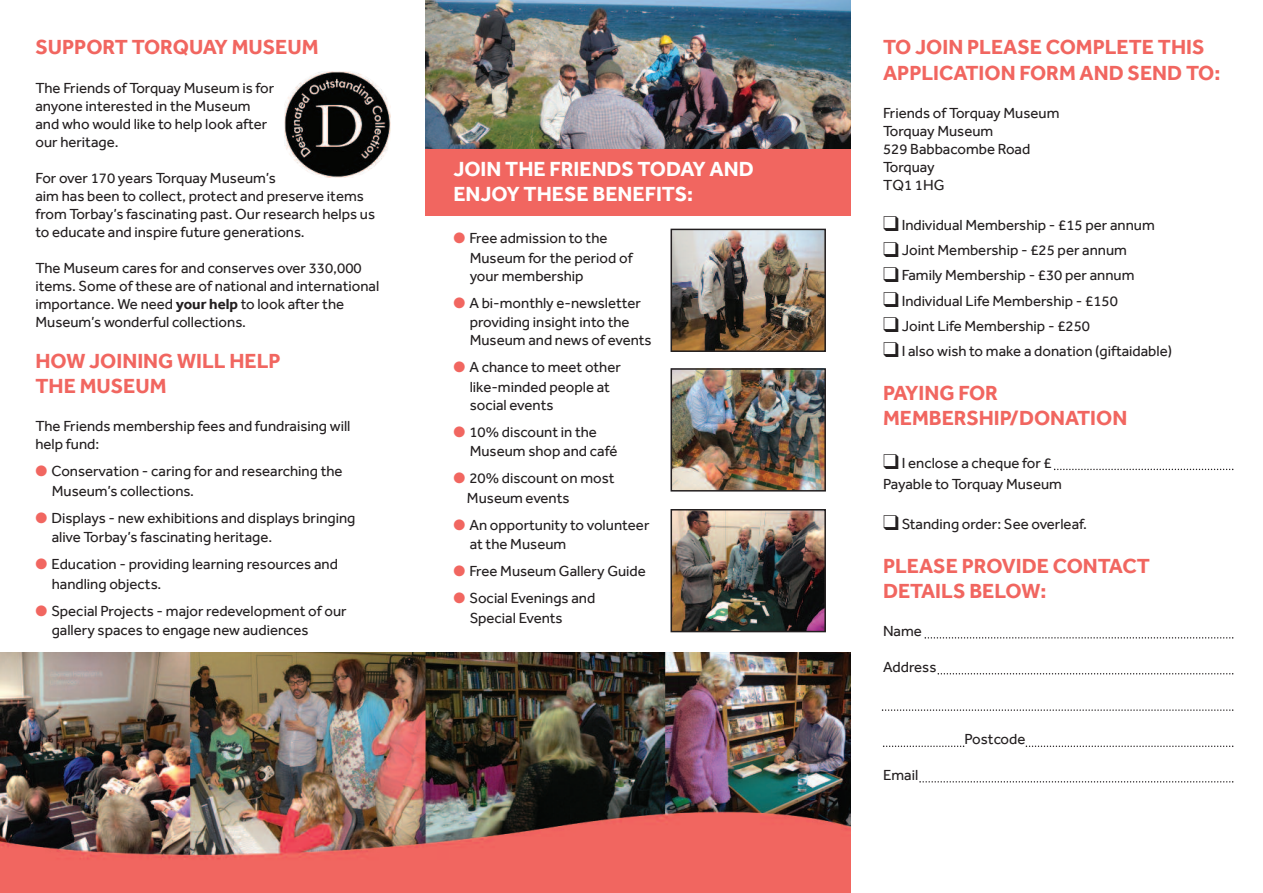
<style>
.page{position:relative;width:1263px;height:893px;background:#fff}
.page>*{position:absolute;margin:0;border:0;box-sizing:border-box;transform-origin:0 0}
.t1{font:700 21px/25.2px "Effra";color:#f16660}
.t2{font:700 21px/25.2px "Effra";color:#fff}
.t3{font:15px/18px "Effra";color:#231f20}
.s1{font-weight:700}
.s2{color:#f16660}
</style>
<div class="page">
<svg style="left:1054px;top:469px;width:179px;height:1px"></svg>
<svg style="left:924px;top:637px;width:309px;height:2px"></svg>
<svg style="left:937px;top:673px;width:296px;height:1px"></svg>
<svg style="left:882px;top:709px;width:351px;height:2px"></svg>
<svg style="left:1026px;top:745px;width:207px;height:2px"></svg>
<svg style="left:919px;top:781px;width:314px;height:2px"></svg>
<svg style="left:883px;top:745px;width:81px;height:2px"></svg>
<img style="left:0;top:653px;width:850px;height:240px">
<img style="left:673px;top:232px;width:150px;height:117px">
<div style="left:670px;top:229px;width:156px;height:123px;border:2px solid #231f20"></div>
<img style="left:673px;top:371px;width:150px;height:118px">
<div style="left:670px;top:368px;width:156px;height:124px;border:2px solid #231f20"></div>
<img style="left:673px;top:512px;width:150px;height:117px">
<div style="left:670px;top:509px;width:156px;height:123px;border:2px solid #231f20"></div>
<img style="left:425px;top:0;width:425px;height:150px">
<div style="left:425px;top:150px;width:425px;height:66px;background:#f16660"></div>
<img style="left:284px;top:71px;width:106px;height:107px">
<h1 class="t1" style="left:35px;top:34px;width:285px">SUPPORT TORQUAY MUSEUM</h1>
<p class="t3" style="left:35px;top:78px;width:240px">The Friends of Torquay Museum is for anyone interested in the Museum and who would like to help look after our heritage.</p>
<p class="t3" style="left:35px;top:168px;width:341px">For over 170 years Torquay Museum’s<br>aim has been to collect, protect and preserve items from Torbay’s fascinating past. Our research helps us to educate and inspire future generations.</p>
<p class="t3" style="left:35px;top:258px;width:345px">The Museum cares for and conserves over 330,000 items. Some of these are of national and international importance. We need <span class="s1">YOUR HELP</span> to look after the Museum’s wonderful collections.</p>
<h1 class="t1" style="left:35px;top:348px;width:247px">HOW JOINING WILL HELP<br>THE MUSEUM</h1>
<p class="t3" style="left:35px;top:417px;width:316px">The Friends membership fees and fundraising will help fund:</p>
<p class="t3" style="left:52px;top:461px;width:292px;line-height:19.2px;text-indent:-16px"><span class="s2">●</span> Conservation - caring for and researching the<br>Museum’s collections.</p>
<p class="t3" style="left:52px;top:508px;width:305px;line-height:19.2px;text-indent:-16px"><span class="s2">●</span> Displays - new exhibitions and displays bringing alive Torbay’s fascinating heritage.</p>
<p class="t3" style="left:52px;top:554px;width:288px;line-height:19.2px;text-indent:-16px"><span class="s2">●</span> Education - providing learning resources and handling objects.</p>
<p class="t3" style="left:52px;top:601px;width:296px;line-height:19.2px;text-indent:-16px"><span class="s2">●</span> Special Projects - major redevelopment of our gallery spaces to engage new audiences</p>
<h1 class="t2" style="left:453px;top:156px;width:302px">JOIN THE FRIENDS TODAY AND<br>ENJOY THESE BENEFITS:</h1>
<p class="t3" style="left:470px;top:229px;width:164px;line-height:18.6px;text-indent:-16px"><span class="s2">●</span> Free admission to the<br>Museum for the period of your membership</p>
<p class="t3" style="left:470px;top:293px;width:184px;line-height:18.6px;text-indent:-16px"><span class="s2">●</span> A bi-monthly e-newsletter providing insight into the<br>Museum and news of events</p>
<p class="t3" style="left:470px;top:358px;width:153px;line-height:18.6px;text-indent:-16px"><span class="s2">●</span> A chance to meet other like-minded people at social events</p>
<p class="t3" style="left:470px;top:422px;width:149px;line-height:19.2px;text-indent:-16px"><span class="s2">●</span> 10% discount in the<br>Museum shop and café</p>
<p class="t3" style="left:467px;top:468px;width:149px;line-height:19.2px;text-indent:-14px"><span class="s2">●</span> 20% discount on most<br>Museum events</p>
<p class="t3" style="left:470px;top:515px;width:181px;line-height:19.2px;text-indent:-16px"><span class="s2">●</span> An opportunity to volunteer at the Museum</p>
<p class="t3" style="left:453px;top:562px;width:194px"><span class="s2">●</span> Free Museum Gallery Guide</p>
<p class="t3" style="left:470px;top:588px;width:127px;line-height:19.2px;text-indent:-16px"><span class="s2">●</span> Social Evenings and<br>Special Events</p>
<h1 class="t1" style="left:883px;top:34px;width:339px">TO JOIN PLEASE COMPLETE THIS<br>APPLICATION FORM AND SEND TO:</h1>
<p class="t3" style="left:883px;top:104px;width:178px">Friends of Torquay Museum<br>Torquay Museum<br>529 Babbacombe Road<br>Torquay<br>TQ1 1HG</p>
<p class="t3" style="left:883px;top:216px;width:273px">❑ Individual Membership - £15 per annum</p>
<p class="t3" style="left:883px;top:241px;width:245px">❑ Joint Membership - £25 per annum</p>
<p class="t3" style="left:883px;top:266px;width:253px">❑ Family Membership - £30 per annum</p>
<p class="t3" style="left:883px;top:291px;width:236px">❑ Individual Life Membership - £150</p>
<p class="t3" style="left:883px;top:316px;width:208px">❑ Joint Life Membership - £250</p>
<p class="t3" style="left:883px;top:342px;width:291px">❑ I also wish to make a donation (giftaidable)</p>
<h1 class="t1" style="left:883px;top:380px;width:246px">PAYING FOR<br>MEMBERSHIP/DONATION</h1>
<p class="t3" style="left:883px;top:452px;width:180px;line-height:21.1px">❑ I enclose a cheque for £<br>Payable to Torquay Museum</p>
<p class="t3" style="left:883px;top:514px;width:205px">❑ Standing order: See overleaf.</p>
<h1 class="t1" style="left:883px;top:553px;width:268px">PLEASE PROVIDE CONTACT<br>DETAILS BELOW:</h1>
<p class="t3" style="left:883px;top:622px;width:40px">Name</p>
<p class="t3" style="left:883px;top:658px;width:55px">Address</p>
<p class="t3" style="left:883px;top:766px;width:37px">Email</p>
<p class="t3" style="left:964px;top:730px;width:63px">Postcode</p>
</div>
